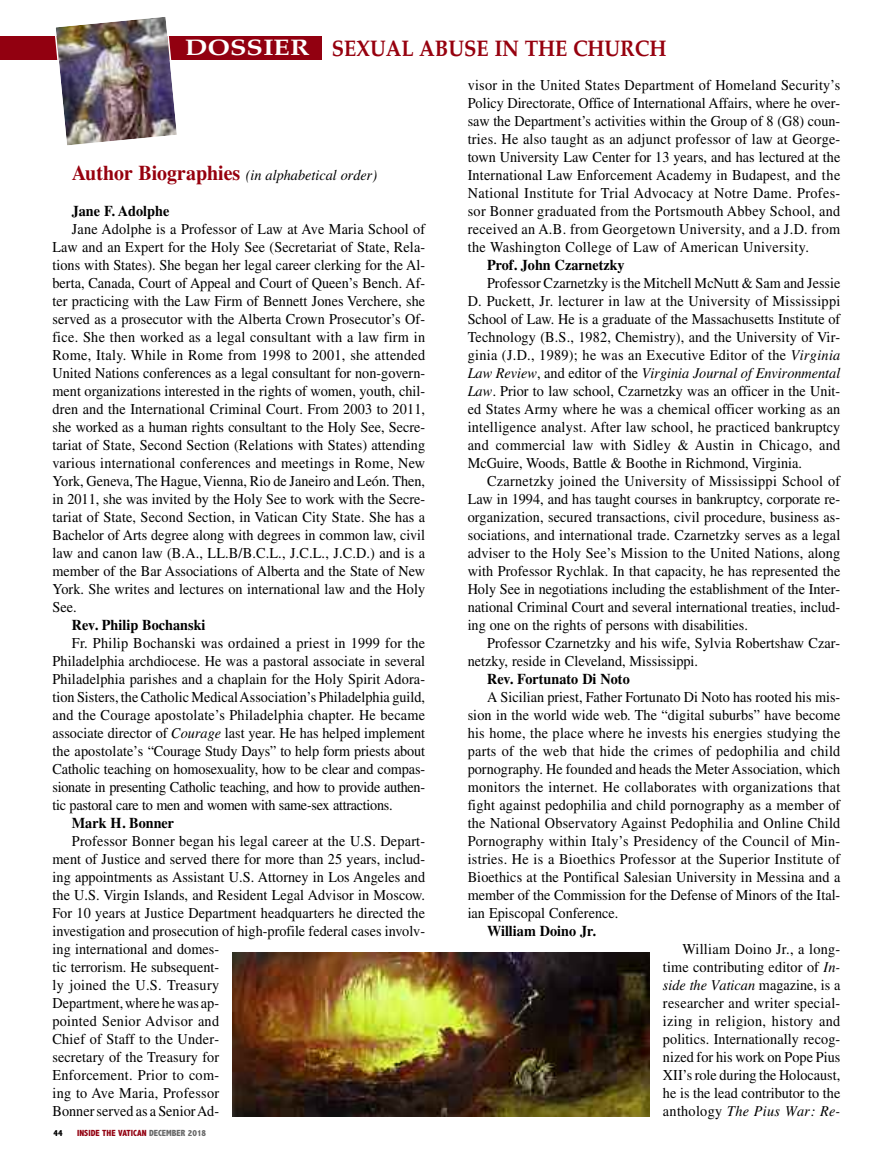
<style>
.page{position:relative;width:891px;height:1175px;background:#fff}
.page>*{position:absolute;margin:0;border:0;box-sizing:border-box;transform-origin:0 0}
.t1{font:700 22.5px "Palatino";color:#96000e;scale:.9 1}
.t2{font:15px/18px "Times";color:#000;text-align:justify;scale:.95 1}
.t3{font:700 15px "Times";color:#000;scale:.95 1}
.t4{font:italic 15px "Times";color:#000;scale:.95 1}
.t5{font:800 condensed 9px "Abadi";color:#920010}
.t6{font:800 condensed 9px "Abadi";color:#000}
.s1{color:#fff}
.s2{font-weight:700;font-style:normal;font-size:21px;color:#96000e}
.s3{font-style:italic}
.s4{color:#666}
</style>
<div class="page">
<img style="left:233px;top:952px;width:417px;height:164px">
<div style="left:0;top:36px;width:60px;height:23px;background:#920010"></div>
<div style="left:124px;top:36px;width:198px;height:23px;background:#920010"></div>
<img style="left:53px;top:17px;width:126px;height:129px">
<h1 class="t1" style="left:185px;top:35px;width:536px"><span class="s1">DOSSIER</span> SEXUAL ABUSE IN THE CHURCH</h1>
<p class="t4" style="left:72px;top:166px;width:323px"><span class="s2">Author Biographies</span> (in alphabetical order)</p>
<p class="t3" style="left:72px;top:202px;width:104px">Jane F. Adolphe</p>
<p class="t2" style="left:53px;top:222px;width:394px;text-indent:19px">Jane Adolphe is a Professor of Law at Ave Maria School of Law and an Expert for the Holy See (Secretariat of State, Rela&shy;tions with States). She began her legal career clerking for the Al&shy;berta, Canada, Court of Appeal and Court of Queen’s Bench. Af&shy;ter practicing with the Law Firm of Bennett Jones Verchere, she served as a prosecutor with the Alberta Crown Prosecutor’s Of&shy;fice. She then worked as a legal consultant with a law firm in Rome, Italy. While in Rome from 1998 to 2001, she attended United Nations conferences as a legal consultant for non-govern&shy;ment organizations interested in the rights of women, youth, chil&shy;dren and the International Criminal Court. From 2003 to 2011, she worked as a human rights consultant to the Holy See, Secre&shy;tariat of State, Second Section (Relations with States) attending various international conferences and meetings in Rome, New York, Geneva, The Hague, Vienna, Rio de Janeiro and León. Then, in 2011, she was invited by the Holy See to work with the Secre&shy;tariat of State, Second Section, in Vatican City State. She has a Bachelor of Arts degree along with degrees in common law, civil law and canon law (B.A., LL.B/B.C.L., J.C.L., J.C.D.) and is a member of the Bar Associations of Alberta and the State of New York. She writes and lectures on international law and the Holy See.</p>
<p class="t3" style="left:72px;top:616px;width:142px">Rev. Philip Bochanski</p>
<p class="t2" style="left:53px;top:636px;width:394px;text-indent:19px">Fr. Philip Bochanski was ordained a priest in 1999 for the Philadelphia archdiocese. He was a pastoral associate in several Philadelphia parishes and a chaplain for the Holy Spirit Adora&shy;tion Sisters, the Catholic MedicalAssociation’s Philadelphia guild, and the Courage apostolate’s Philadelphia chapter. He became associate director of <span class="s3">Courage</span> last year. He has helped implement the apostolate’s “Courage Study Days” to help form priests about Catholic teaching on homosexuality, how to be clear and compas&shy;sionate in presenting Catholic teaching, and how to provide authen&shy;tic pastoral care to men and women with same-sex attractions.</p>
<p class="t3" style="left:72px;top:814px;width:109px">Mark H. Bonner</p>
<p class="t2" style="left:53px;top:834px;width:394px;text-align:left;text-indent:19px">Professor Bonner began his legal career at the U.S. Depart&shy;ment of Justice and served there for more than 25 years, includ&shy;ing appointments as Assistant U.S. Attorney in Los Angeles and the U.S. Virgin Islands, and Resident Legal Advisor in Moscow.<br>For 10 years at Justice Department headquarters he directed the investigation and prosecution of high-profile federal cases involv&shy;ing international and domes-<br>tic terrorism. He subsequent-<br>ly joined the U.S. Treasury<br>Department,where hewas ap-<br>pointed Senior Advisor and<br>Chief of Staff to the Under-<br>secretary of the Treasury for<br>Enforcement. Prior to com-<br>ing to Ave Maria, Professor<br>Bonnerserved as a SeniorAd-</p>
<p class="t6" style="left:53px;top:1127px;width:11px">44</p>
<p class="t5" style="left:77px;top:1127px;width:131px">INSIDE THE VATICAN <span class="s4">DECEMBER 2018</span></p>
<p class="t2" style="left:468px;top:78px;width:394px">visor in the United States Department of Homeland Security’s Policy Directorate, Office of International Affairs, where he over&shy;saw the Department’s activities within the Group of 8 (G8) coun&shy;tries. He also taught as an adjunct professor of law at George&shy;town University Law Center for 13 years, and has lectured at the International Law Enforcement Academy in Budapest, and the National Institute for Trial Advocacy at Notre Dame. Profes&shy;sor Bonner graduated from the Portsmouth Abbey School, and received an A.B. from Georgetown University, and a J.D. from the Washington College of Law of American University.</p>
<p class="t3" style="left:487px;top:256px;width:146px">Prof. John Czarnetzky</p>
<p class="t2" style="left:468px;top:276px;width:394px;text-indent:19px">Professor Czarnetzky is the Mitchell McNutt &amp; Sam and Jessie D. Puckett, Jr. lecturer in law at the University of Mississippi School of Law. He is a graduate of the Massachusetts Institute of Technology (B.S., 1982, Chemistry), and the University of Vir&shy;ginia (J.D., 1989); he was an Executive Editor of the <span class="s3">Virginia Law Review</span>, and editor of the <span class="s3">Virginia Journal of Environmental Law.</span> Prior to law school, Czarnetzky was an officer in the Unit&shy;ed States Army where he was a chemical officer working as an intelligence analyst. After law school, he practiced bankruptcy and commercial law with Sidley &amp; Austin in Chicago, and McGuire, Woods, Battle &amp; Boothe in Richmond, Virginia.</p>
<p class="t2" style="left:468px;top:474px;width:394px;text-indent:19px">Czarnetzky joined the University of Mississippi School of Law in 1994, and has taught courses in bankruptcy, corporate re&shy;organization, secured transactions, civil procedure, business as&shy;sociations, and international trade. Czarnetzky serves as a legal adviser to the Holy See’s Mission to the United Nations, along with Professor Rychlak. In that capacity, he has represented the Holy See in negotiations including the establishment of the Inter&shy;national Criminal Court and several international treaties, includ&shy;ing one on the rights of persons with disabilities.</p>
<p class="t2" style="left:468px;top:636px;width:394px;text-indent:19px">Professor Czarnetzky and his wife, Sylvia Robertshaw Czar&shy;netzky, reside in Cleveland, Mississippi.</p>
<p class="t3" style="left:487px;top:670px;width:152px">Rev. Fortunato Di Noto</p>
<p class="t2" style="left:468px;top:690px;width:394px;text-indent:19px">A Sicilian priest, Father Fortunato Di Noto has rooted his mis&shy;sion in the world wide web. The “digital suburbs” have become his home, the place where he invests his energies studying the parts of the web that hide the crimes of pedophilia and child pornography. He founded and heads the Meter Association, which monitors the internet. He collaborates with organizations that fight against pedophilia and child pornography as a member of the National Observatory Against Pedophilia and Online Child Pornography within Italy’s Presidency of the Council of Min&shy;istries. He is a Bioethics Professor at the Superior Institute of Bioethics at the Pontifical Salesian University in Messina and a member of the Commission for the Defense of Minors of the Ital&shy;ian Episcopal Conference.</p>
<p class="t3" style="left:487px;top:922px;width:116px">William Doino Jr.</p>
<p class="t2" style="left:663px;top:942px;width:188px;text-indent:19px">William Doino Jr., a long&shy;time contributing editor of <span class="s3">In&shy;side the Vatican</span> magazine, is a researcher and writer special&shy;izing in religion, history and politics. Internationally recog&shy;nized for his work on Pope Pius XII’s role during the Holocaust, he is the lead contributor to the anthology <span class="s3">The Pius War: Re-</span></p>
</div>
